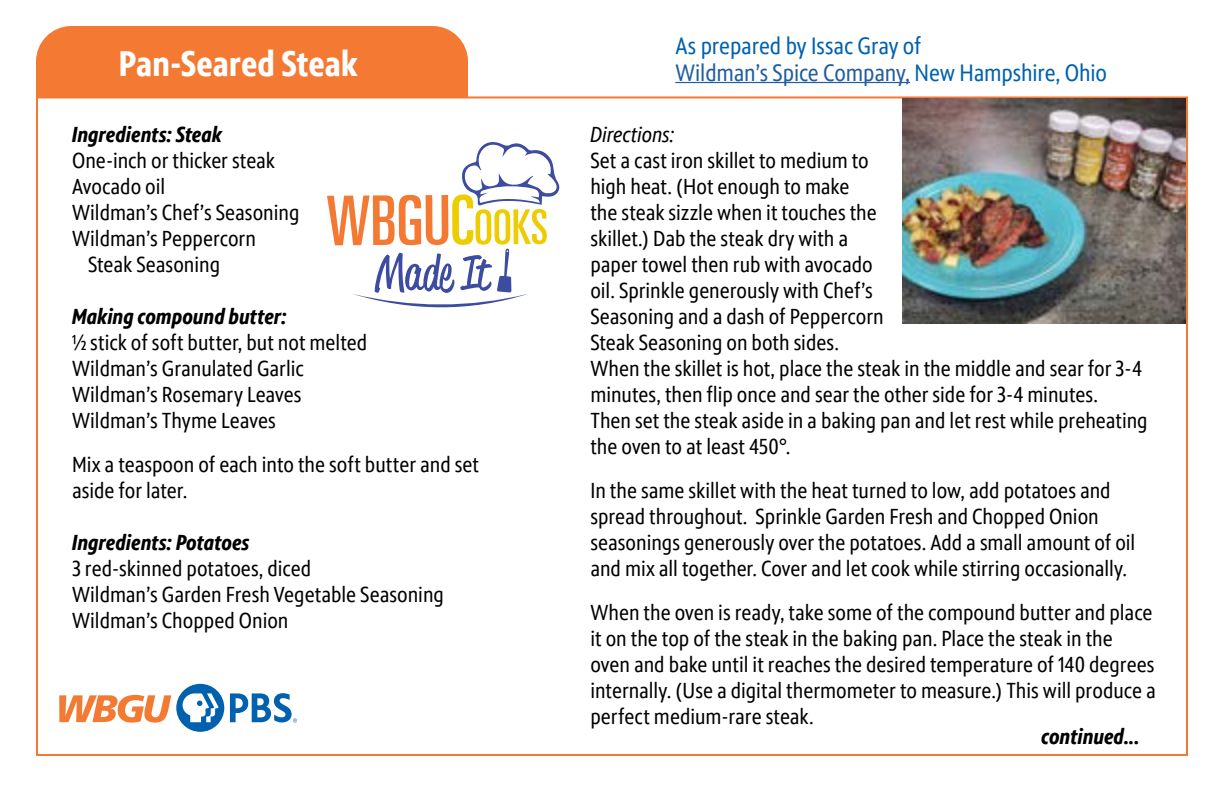
<style>
.page{position:relative;width:1224px;height:792px;background:#fff}
.page>*{position:absolute;margin:0;border:0;box-sizing:border-box;transform-origin:0 0}
.t1{font:700 36px "PBS Sans Condensed";letter-spacing:-.005em;color:#fff}
.t2{font:24px/27px "PBS Sans Condensed";letter-spacing:-.005em;color:#0061af}
.t3{font:22px/26px "PBS Sans Condensed";color:#000}
.t4{font:italic 700 22px "PBS Sans Condensed";color:#000}
.t5{font:italic 22px "PBS Sans Condensed";letter-spacing:-.005em;color:#000}
.s1{color:#215e9e}
</style>
<div class="page">
<div style="left:36px;top:26px;width:432px;height:70px;background:#f47932"></div>
<svg style="left:327px;top:142px;width:232px;height:165px"></svg>
<img style="left:903px;top:99px;width:282px;height:224px">
<hr style="left:675px;top:82px;width:235px;height:1px;background:#215e9e">
<div style="left:176px;top:684px;width:48px;height:48px;background:#0061af;border-radius:50%"></div>
<svg style="left:182px;top:693px;width:37px;height:29px"></svg>
<svg style="left:230px;top:693px;width:67px;height:30px"></svg>
<svg style="left:59px;top:695px;width:112px;height:28px"></svg>
<h1 class="t1" style="left:119px;top:44px;width:241px">Pan-Seared Steak</h1>
<p class="t4" style="left:72px;top:122px;width:152px">Ingredients: Steak</p>
<p class="t3" style="left:72px;top:148px;width:205px">One-inch or thicker steak</p>
<p class="t3" style="left:72px;top:174px;width:95px">Avocado oil</p>
<p class="t3" style="left:72px;top:200px;width:229px">Wildman’s Chef’s Seasoning</p>
<p class="t3" style="left:72px;top:226px;width:186px">Wildman’s Peppercorn</p>
<p class="t3" style="left:88px;top:252px;width:134px">Steak Seasoning</p>
<p class="t4" style="left:72px;top:304px;width:217px">Making compound butter:</p>
<p class="t3" style="left:72px;top:330px;width:297px">½ stick of soft butter, but not melted<br>Wildman’s Granulated Garlic<br>Wildman’s Rosemary Leaves<br>Wildman’s Thyme Leaves</p>
<p class="t3" style="left:72px;top:452px;width:409px">Mix a teaspoon of each into the soft butter and set aside for later.</p>
<p class="t4" style="left:72px;top:530px;width:179px">Ingredients: Potatoes</p>
<p class="t3" style="left:72px;top:556px;width:374px">3 red-skinned potatoes, diced<br>Wildman’s Garden Fresh Vegetable Seasoning<br>Wildman’s Chopped Onion</p>
<p class="t2" style="left:675px;top:32px;width:433px">As prepared by Issac Gray of<br><span class="s1">Wildman’s Spice Company,</span> New Hampshire, Ohio</p>
<p class="t5" style="left:590px;top:123px;width:86px">Directions:</p>
<p class="t3" style="left:590px;top:148px;width:559px">Set a cast iron skillet to medium to<br>high heat. (Hot enough to make<br>the steak sizzle when it touches the<br>skillet.) Dab the steak dry with a<br>paper towel then rub with avocado<br>oil. Sprinkle generously with Chef’s<br>Seasoning and a dash of Peppercorn<br>Steak Seasoning on both sides.<br>When the skillet is hot, place the steak in the middle and sear for 3-4 minutes, then flip once and sear the other side for 3-4 minutes.<br>Then set the steak aside in a baking pan and let rest while preheating the oven to at least 450°.</p>
<p class="t3" style="left:590px;top:478px;width:546px">In the same skillet with the heat turned to low, add potatoes and spread throughout. Sprinkle Garden Fresh and Chopped Onion seasonings generously over the potatoes. Add a small amount of oil and mix all together. Cover and let cook while stirring occasionally.</p>
<p class="t3" style="left:590px;top:600px;width:567px">When the oven is ready, take some of the compound butter and place it on the top of the steak in the baking pan. Place the steak in the oven and bake until it reaches the desired temperature of 140 degrees internally. (Use a digital thermometer to measure.) This will produce a perfect medium-rare steak.</p>
<p class="t4" style="left:1041px;top:725px;width:100px">continued...</p>
</div>
